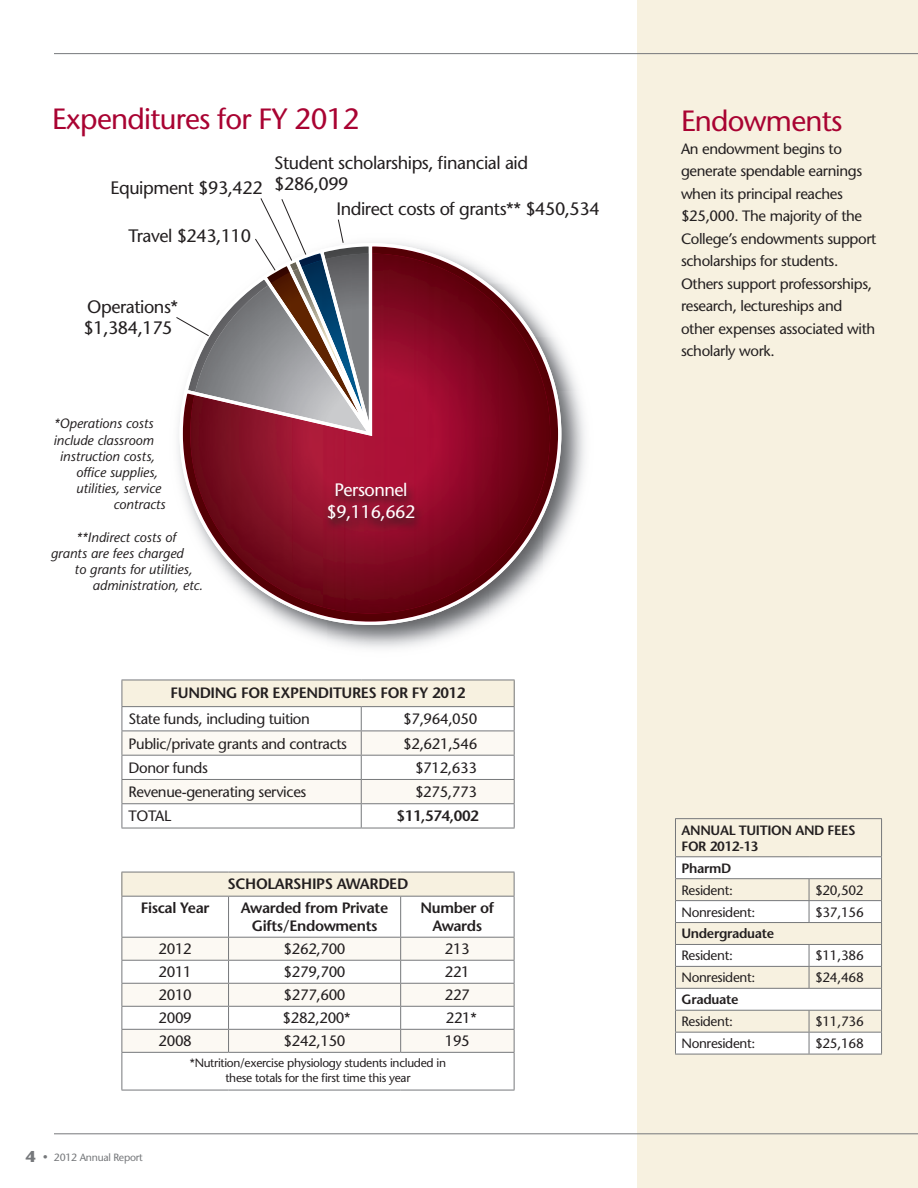
<style>
.page{position:relative;width:918px;height:1188px;background:#fff}
.page>*{position:absolute;margin:0;border:0;box-sizing:border-box;transform-origin:0 0}
.t1{font:500 29.25px "Stone Sans Std";letter-spacing:-.025em;color:#a90332}
.t2{font:500 18px/21.6px "Stone Sans Std";letter-spacing:-.025em;color:#231f20}
.t3{font:500 18px/21.6px "Stone Sans Std";letter-spacing:-.025em;color:#fff;text-align:center}
.t4{font:700 15.75px "Stone Sans Std";color:#76787b}
.t5{font:500 15px/22.5px "Stone Sans Std";letter-spacing:-.025em;color:#231f20}
.t6{font:600 15px/18px "Stone Sans Std";letter-spacing:-.025em;color:#231f20;text-align:center}
.t7{font:italic 500 13.5px "Stone Sans Std";color:#231f20}
.t8{font:500 13.5px "Stone Sans Std";letter-spacing:-.025em;color:#231f20}
.t9{font:600 13.5px/16.2px "Stone Sans Std";letter-spacing:-.025em;color:#231f20}
.t10{font:500 12px/14.4px "Stone Sans Std";letter-spacing:-.025em;color:#231f20;text-align:center}
.t11{font:500 10.5px "Stone Sans Std";letter-spacing:-.025em;color:#76787b}
</style>
<div class="page">
<div style="left:638px;top:0;width:280px;height:1188px;background:#f7f1e0"></div>
<hr style="left:54px;top:1133px;width:864px;height:1px;background:#76787b">
<hr style="left:54px;top:53px;width:864px;height:1px;background:#76787b">
<img style="left:561px;top:391px;width:24px;height:148px">
<svg style="left:180px;top:243px;width:381px;height:382px"></svg>
<img style="left:344px;top:254px;width:155px;height:359px">
<img style="left:498px;top:307px;width:52px;height:253px">
<img style="left:190px;top:447px;width:103px;height:115px">
<img style="left:293px;top:447px;width:52px;height:165px">
<img style="left:244px;top:561px;width:50px;height:35px">
<svg style="left:323px;top:482px;width:101px;height:52px"></svg>
<div style="left:122px;top:872px;width:392px;height:24px;background:#f7f1e0"></div>
<svg style="left:123px;top:897px;width:391px;height:193px"></svg>
<svg style="left:123px;top:938px;width:391px;height:114px;fill:#fcf9f3"></svg>
<svg style="left:122px;top:873px;width:1px;height:23px"></svg>
<hr style="left:122px;top:872px;width:107px;height:1px;background:#76787b">
<hr style="left:229px;top:872px;width:172px;height:1px;background:#76787b">
<hr style="left:401px;top:872px;width:113px;height:1px;background:#76787b">
<svg style="left:514px;top:872px;width:1px;height:24px"></svg>
<hr style="left:122px;top:897px;width:1px;height:40px;background:#76787b">
<hr style="left:122px;top:896px;width:107px;height:1px;background:#76787b">
<hr style="left:228px;top:897px;width:1px;height:40px;background:#76787b">
<hr style="left:229px;top:896px;width:172px;height:1px;background:#76787b">
<hr style="left:400px;top:897px;width:1px;height:40px;background:#76787b">
<hr style="left:401px;top:896px;width:113px;height:1px;background:#76787b">
<hr style="left:514px;top:897px;width:1px;height:40px;background:#76787b">
<hr style="left:122px;top:937px;width:107px;height:1px;background:#76787b">
<hr style="left:122px;top:960px;width:107px;height:1px;background:#76787b">
<hr style="left:229px;top:937px;width:172px;height:1px;background:#76787b">
<hr style="left:229px;top:960px;width:172px;height:1px;background:#76787b">
<hr style="left:401px;top:937px;width:113px;height:1px;background:#76787b">
<hr style="left:401px;top:960px;width:113px;height:1px;background:#76787b">
<svg style="left:122px;top:938px;width:1px;height:114px"></svg>
<hr style="left:122px;top:983px;width:107px;height:1px;background:#76787b">
<hr style="left:122px;top:1006px;width:107px;height:1px;background:#76787b">
<hr style="left:122px;top:1029px;width:107px;height:1px;background:#76787b">
<svg style="left:228px;top:938px;width:1px;height:114px"></svg>
<hr style="left:229px;top:983px;width:172px;height:1px;background:#76787b">
<hr style="left:229px;top:1006px;width:172px;height:1px;background:#76787b">
<hr style="left:229px;top:1029px;width:172px;height:1px;background:#76787b">
<svg style="left:400px;top:938px;width:1px;height:114px"></svg>
<hr style="left:401px;top:983px;width:113px;height:1px;background:#76787b">
<svg style="left:514px;top:938px;width:1px;height:114px"></svg>
<hr style="left:401px;top:1006px;width:113px;height:1px;background:#76787b">
<hr style="left:401px;top:1029px;width:113px;height:1px;background:#76787b">
<hr style="left:122px;top:1053px;width:1px;height:37px;background:#76787b">
<hr style="left:122px;top:1052px;width:107px;height:1px;background:#76787b">
<hr style="left:229px;top:1052px;width:172px;height:1px;background:#76787b">
<hr style="left:401px;top:1052px;width:113px;height:1px;background:#76787b">
<hr style="left:514px;top:1053px;width:1px;height:37px;background:#76787b">
<hr style="left:122px;top:1090px;width:107px;height:1px;background:#76787b">
<hr style="left:229px;top:1090px;width:172px;height:1px;background:#76787b">
<hr style="left:401px;top:1090px;width:113px;height:1px;background:#76787b">
<hr style="left:122px;top:828px;width:239px;height:1px;background:#76787b">
<svg style="left:122px;top:680px;width:393px;height:148px"></svg>
<hr style="left:361px;top:755px;width:154px;height:1px;background:#76787b">
<hr style="left:361px;top:779px;width:154px;height:1px;background:#76787b">
<hr style="left:361px;top:803px;width:154px;height:1px;background:#76787b">
<hr style="left:361px;top:828px;width:154px;height:1px;background:#76787b">
<svg style="left:676px;top:819px;width:205px;height:1px"></svg>
<hr style="left:675px;top:819px;width:1px;height:37px;background:#76787b">
<hr style="left:675px;top:818px;width:134px;height:1px;background:#76787b">
<hr style="left:809px;top:818px;width:73px;height:1px;background:#76787b">
<hr style="left:881px;top:819px;width:1px;height:37px;background:#76787b">
<hr style="left:675px;top:856px;width:134px;height:1px;background:#76787b">
<hr style="left:809px;top:856px;width:73px;height:1px;background:#76787b">
<svg style="left:675px;top:857px;width:207px;height:197px"></svg>
<hr style="left:675px;top:1054px;width:134px;height:1px;background:#76787b">
<hr style="left:809px;top:1054px;width:73px;height:1px;background:#76787b">
<svg style="left:176px;top:198px;width:198px;height:249px"></svg>
<h1 class="t1" style="left:52px;top:102px;width:309px">Expenditures for FY 2012</h1>
<p class="t2" style="left:274px;top:152px;width:255px">Student scholarships, financial aid $286,099</p>
<p class="t2" style="left:336px;top:198px;width:265px">Indirect costs of grants** $450,534</p>
<p class="t2" style="left:111px;top:177px;width:154px">Equipment $93,422</p>
<p class="t2" style="left:129px;top:225px;width:124px">Travel $243,110</p>
<p class="t2" style="left:84px;top:296px;width:96px">Operations* $1,384,175</p>
<p class="t7" style="left:54px;top:416px;width:101px">*Operations costs</p>
<p class="t7" style="left:53px;top:432px;width:102px">include classroom</p>
<p class="t7" style="left:60px;top:448px;width:97px">instruction costs,</p>
<p class="t7" style="left:76px;top:464px;width:83px">office supplies,</p>
<p class="t7" style="left:76px;top:481px;width:86px">utilities, service</p>
<p class="t7" style="left:113px;top:497px;width:54px">contracts</p>
<p class="t7" style="left:76px;top:529px;width:102px">**Indirect costs of</p>
<p class="t7" style="left:51px;top:545px;width:134px">grants are fees charged</p>
<p class="t7" style="left:75px;top:562px;width:119px">to grants for utilities,</p>
<p class="t7" style="left:92px;top:578px;width:112px">administration, etc.</p>
<p class="t3" style="left:327px;top:479px;width:90px">Personnel $9,116,662</p>
<p class="t6" style="left:171px;top:683px;width:296px">FUNDING FOR EXPENDITURES FOR FY 2012</p>
<p class="t5" style="left:129px;top:708px;width:183px">State funds, including tuition</p>
<p class="t5" style="left:403px;top:708px;width:76px">$7,964,050</p>
<p class="t5" style="left:129px;top:732px;width:220px">Public/private grants and contracts</p>
<p class="t5" style="left:403px;top:732px;width:76px">$2,621,546</p>
<p class="t5" style="left:129px;top:756px;width:81px">Donor funds</p>
<p class="t5" style="left:415px;top:756px;width:63px">$712,633</p>
<p class="t5" style="left:129px;top:781px;width:179px">Revenue-generating services</p>
<p class="t5" style="left:415px;top:781px;width:63px">$275,773</p>
<p class="t5" style="left:129px;top:805px;width:44px">TOTAL</p>
<p class="t6" style="left:397px;top:807px;width:84px">$11,574,002</p>
<p class="t6" style="left:228px;top:875px;width:182px">SCHOLARSHIPS AWARDED</p>
<p class="t6" style="left:141px;top:899px;width:70px">Fiscal Year</p>
<p class="t6" style="left:241px;top:899px;width:149px">Awarded from Private<br>Gifts/Endowments</p>
<p class="t6" style="left:421px;top:899px;width:75px">Number of<br>Awards</p>
<p class="t5" style="left:159px;top:938px;width:35px">2012</p>
<p class="t5" style="left:284px;top:938px;width:63px">$262,700</p>
<p class="t5" style="left:445px;top:938px;width:27px">213</p>
<p class="t5" style="left:159px;top:961px;width:35px">2011</p>
<p class="t5" style="left:284px;top:961px;width:63px">$279,700</p>
<p class="t5" style="left:445px;top:961px;width:27px">221</p>
<p class="t5" style="left:159px;top:984px;width:35px">2010</p>
<p class="t5" style="left:284px;top:984px;width:63px">$277,600</p>
<p class="t5" style="left:445px;top:984px;width:27px">227</p>
<p class="t5" style="left:159px;top:1007px;width:35px">2009</p>
<p class="t5" style="left:283px;top:1007px;width:69px">$282,200*</p>
<p class="t5" style="left:446px;top:1007px;width:33px">221*</p>
<p class="t5" style="left:159px;top:1030px;width:35px">2008</p>
<p class="t5" style="left:284px;top:1030px;width:63px">$242,150</p>
<p class="t5" style="left:445px;top:1030px;width:27px">195</p>
<p class="t10" style="left:190px;top:1056px;width:258px">*Nutrition/exercise physiology students included in these totals for the first time this year</p>
<p class="t4" style="left:26px;top:1147px;width:11px">4</p>
<p class="t11" style="left:43px;top:1151px;width:101px">● 2012 Annual Report</p>
<h1 class="t1" style="left:681px;top:104px;width:163px">Endowments</h1>
<p class="t5" style="left:681px;top:138px;width:197px">An endowment begins to generate spendable earnings when its principal reaches $25,000. The majority of the<br>College’s endowments support scholarships for students.<br>Others support professorships, research, lectureships and other expenses associated with scholarly work.</p>
<p class="t9" style="left:681px;top:822px;width:176px">ANNUAL TUITION AND FEES<br>FOR 2012-13</p>
<p class="t9" style="left:681px;top:860px;width:51px">PharmD</p>
<p class="t8" style="left:681px;top:882px;width:53px">Resident:</p>
<p class="t8" style="left:815px;top:882px;width:50px">$20,502</p>
<p class="t8" style="left:681px;top:904px;width:75px">Nonresident:</p>
<p class="t8" style="left:815px;top:904px;width:50px">$37,156</p>
<p class="t9" style="left:681px;top:926px;width:94px">Undergraduate</p>
<p class="t8" style="left:681px;top:948px;width:53px">Resident:</p>
<p class="t8" style="left:815px;top:948px;width:50px">$11,386</p>
<p class="t8" style="left:681px;top:970px;width:75px">Nonresident:</p>
<p class="t8" style="left:815px;top:970px;width:50px">$24,468</p>
<p class="t9" style="left:681px;top:991px;width:58px">Graduate</p>
<p class="t8" style="left:681px;top:1013px;width:53px">Resident:</p>
<p class="t8" style="left:815px;top:1013px;width:50px">$11,736</p>
<p class="t8" style="left:681px;top:1035px;width:75px">Nonresident:</p>
<p class="t8" style="left:815px;top:1035px;width:50px">$25,168</p>
</div>
